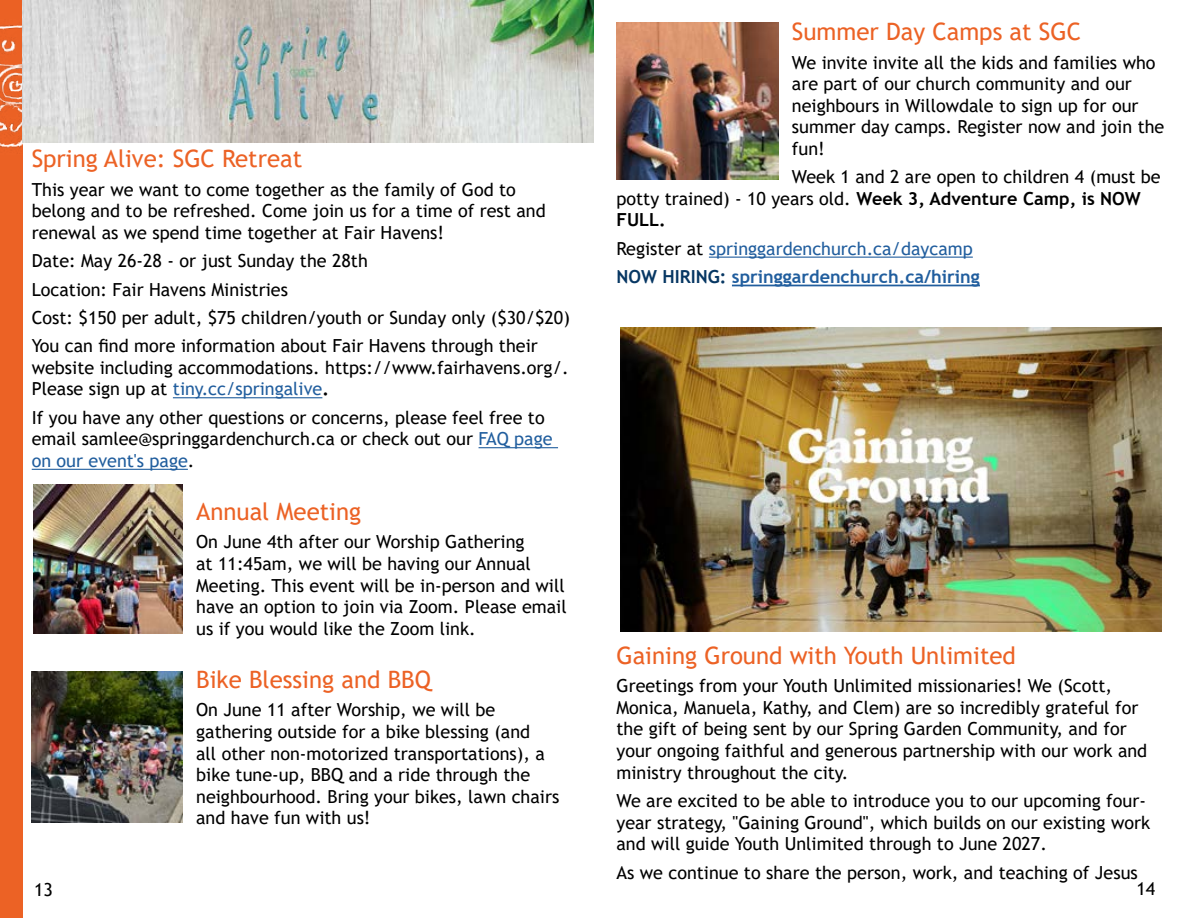
<style>
.page{position:relative;width:1188px;height:918px;background:#fff}
.page>*{position:absolute;margin:0;border:0;box-sizing:border-box;transform-origin:0 0}
.t1{font:24px "Trebuchet MS";color:#ec6225}
.t2{font:18px/21.6px "Trebuchet MS";color:#000}
.t3{font:18px/28.3px "Trebuchet MS";color:#215e9e}
.s1{font-weight:700}
.s2{color:#000}
.s3{font-weight:700;color:#073763}
.s4{color:#215e9e}
</style>
<div class="page">
<div style="left:0;top:0;width:22px;height:918px;background:#ec6225"></div>
<img style="left:0;top:24px;width:22px;height:124px">
<hr style="left:173px;top:397px;width:149px;height:1px;background:#215e9e">
<hr style="left:479px;top:447px;width:79px;height:1px;background:#215e9e">
<hr style="left:32px;top:469px;width:156px;height:1px;background:#215e9e">
<hr style="left:709px;top:257px;width:264px;height:1px;background:#215e9e">
<hr style="left:732px;top:285px;width:248px;height:1px;background:#215e9e">
<img style="left:620px;top:327px;width:542px;height:305px">
<img style="left:33px;top:484px;width:150px;height:150px">
<img style="left:32px;top:671px;width:151px;height:151px">
<img style="left:616px;top:22px;width:162px;height:157px">
<img style="left:22px;top:0;width:572px;height:143px">
<h1 class="t1" style="left:792px;top:17px;width:291px">Summer Day Camps at SGC</h1>
<p class="t2" style="left:792px;top:51px;width:374px">We invite invite all the kids and families who are part of our church community and our neighbours in Willowdale to sign up for our summer day camps. Register now and join the fun!</p>
<p class="t2" style="left:617px;top:166px;width:546px;text-indent:175px">Week 1 and 2 are open to children 4 (must be potty trained) - 10 years old. <span class="s1">Week 3, Adventure Camp, is NOW<br>FULL.</span></p>
<p class="t3" style="left:617px;top:234px;width:365px"><span class="s2">Register at</span> springgardenchurch.ca/daycamp<br><span class="s3">NOW HIRING:</span> <span class="s1">springgardenchurch.ca/hiring</span></p>
<h1 class="t1" style="left:32px;top:144px;width:272px">Spring Alive: SGC Retreat</h1>
<p class="t2" style="left:32px;top:178px;width:516px">This year we want to come together as the family of God to belong and to be refreshed. Come join us for a time of rest and renewal as we spend time together at Fair Havens!</p>
<p class="t2" style="left:32px;top:247px;width:540px;line-height:28.3px">Date: May 26-28 - or just Sunday the 28th<br>Location: Fair Havens Ministries<br>Cost: $150 per adult, $75 children/youth or Sunday only ($30/$20)<br>You can find more information about Fair Havens through their</p>
<p class="t2" style="left:32px;top:357px;width:538px">website including accommodations. https://www.fairhavens.org/.<br>Please sign up at <span class="s4">tiny.cc/springalive</span><span class="s1">.</span></p>
<p class="t2" style="left:32px;top:407px;width:522px">If you have any other questions or concerns, please feel free to email samlee@springgardenchurch.ca or check out our <span class="s4">FAQ page on our event's page</span>.</p>
<h1 class="t1" style="left:196px;top:496px;width:167px">Annual Meeting</h1>
<p class="t2" style="left:196px;top:531px;width:372px">On June 4th after our Worship Gathering<br>at 11:45am, we will be having our Annual Meeting. This event will be in-person and will have an option to join via Zoom. Please email us if you would like the Zoom link.</p>
<h1 class="t1" style="left:196px;top:664px;width:236px">Bike Blessing and BBQ</h1>
<p class="t2" style="left:196px;top:699px;width:365px">On June 11 after Worship, we will be gathering outside for a bike blessing (and<br>all other non-motorized transportations), a bike tune-up, BBQ and a ride through the neighbourhood. Bring your bikes, lawn chairs and have fun with us!</p>
<h1 class="t1" style="left:616px;top:640px;width:401px">Gaining Ground with Youth Unlimited</h1>
<p class="t2" style="left:616px;top:675px;width:532px">Greetings from your Youth Unlimited missionaries! We (Scott, Monica, Manuela, Kathy, and Clem) are so incredibly grateful for the gift of being sent by our Spring Garden Community, and for your ongoing faithful and generous partnership with our work and ministry throughout the city.</p>
<p class="t2" style="left:616px;top:790px;width:535px">We are excited to be able to introduce you to our upcoming four&shy;year strategy, "Gaining Ground", which builds on our existing work and will guide Youth Unlimited through to June 2027.</p>
<p class="t2" style="left:616px;top:861px;width:523px">As we continue to share the person, work, and teaching of Jesus</p>
<p class="t2" style="left:34px;top:879px;width:20px">13</p>
<p class="t2" style="left:1136px;top:878px;width:20px">14</p>
</div>
